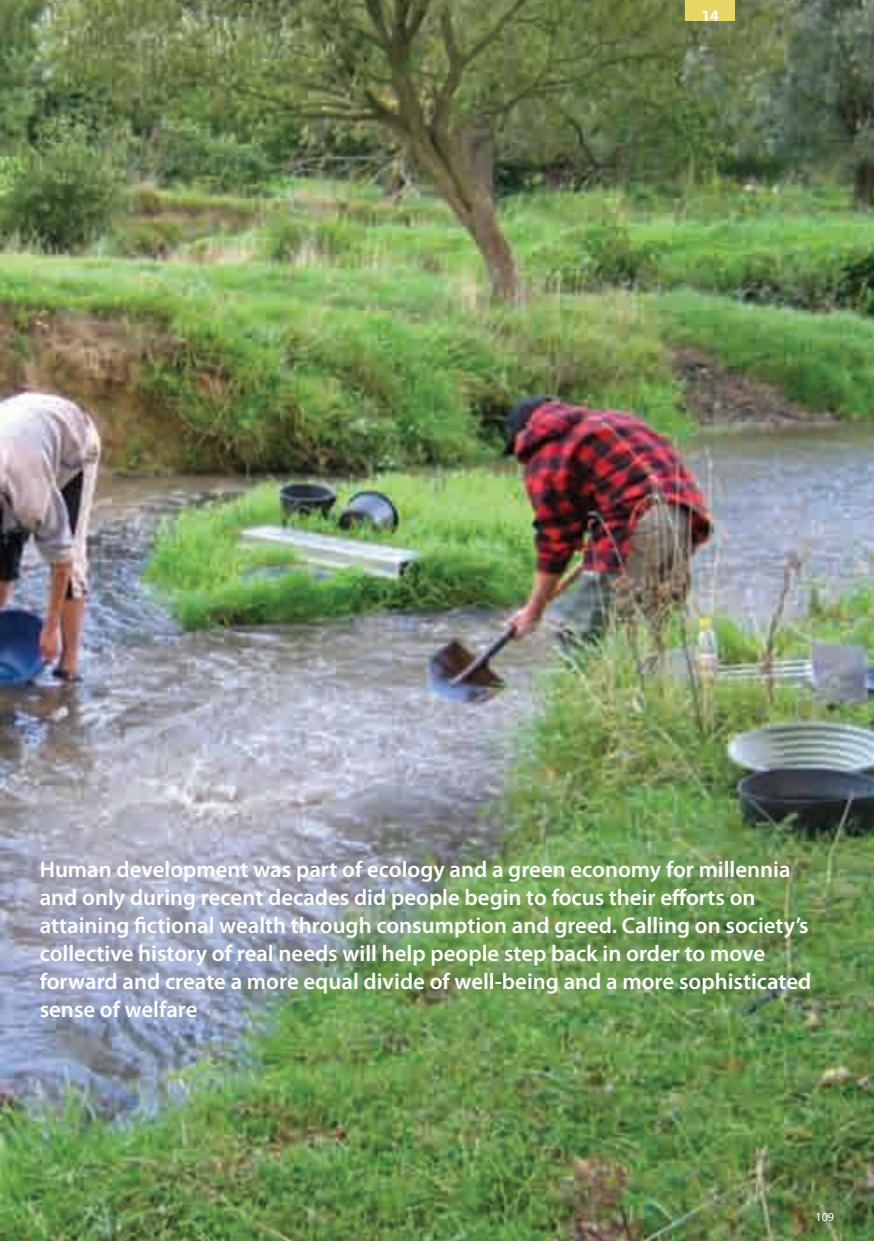
<style>
.page{position:relative;width:874px;height:1241px;background:#fff}
.page>*{position:absolute;margin:0;border:0;box-sizing:border-box;transform-origin:0 0}
.t1{font:600 22.75px/28px "Myriad Pro";color:#fff}
.t2{font:700 15.75px "Myriad Pro";color:#fff}
.t3{font:12.25px "Myriad Pro";color:#fff}
</style>
<div class="page">
<img style="left:0;top:0;width:873px;height:1240px">
<div style="left:685px;top:0;width:49px;height:21px;background:#e8d665"></div>
<p class="t2" style="left:701px;top:10px;width:19px">14</p>
<p class="t1" style="left:40px;top:857px;width:772px">Human development was part of ecology and a green economy for millennia and only during recent decades did people begin to focus their efforts on attaining fictional wealth through consumption and greed. Calling on society’s collective history of real needs will help people step back in order to move forward and create a more equal divide of well-being and a more sophisticated sense of welfare</p>
<p class="t3" style="left:815px;top:1211px;width:20px">109</p>
</div>
